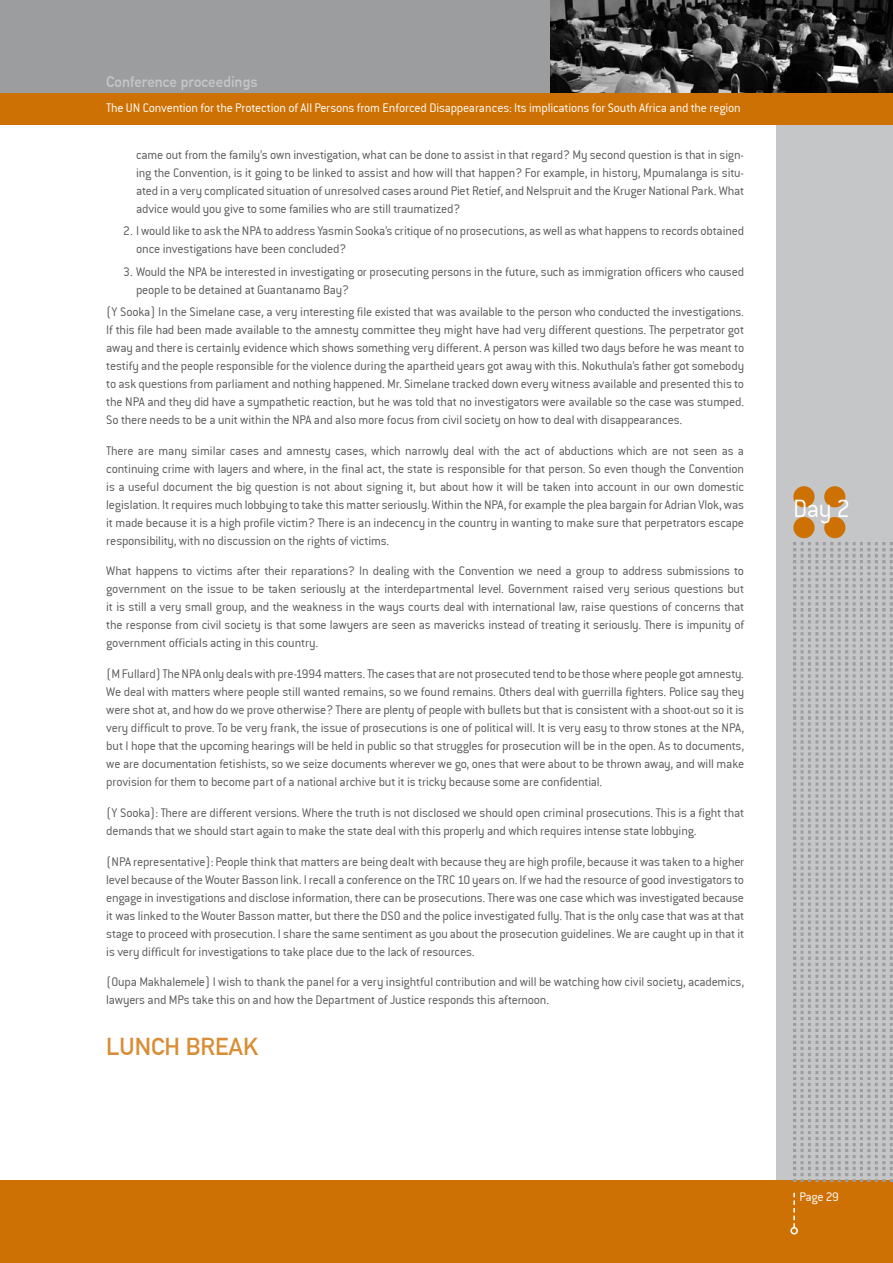
<style>
.page{position:relative;width:893px;height:1263px;background:#fff}
.page>*{position:absolute;margin:0;border:0;box-sizing:border-box;transform-origin:0 0}
.t1{font:27px "Conduit ITCTT Light";color:#fff}
.t2{font:24px "DIN Mittelschrift";color:#d88d36}
.t3{font:15px "DIN Mittelschrift";color:#c5c6c8}
.t4{font:13.5px/18px "Conduit ITCTT Light";letter-spacing:-.01em;color:#58585a;text-align:justify}
.t5{font:13.5px "Conduit ITCTT Light";letter-spacing:-.015em;color:#fff}
</style>
<div class="page">
<div style="left:776px;top:0;width:117px;height:1263px;background:#c5c6c8"></div>
<div style="left:0;top:1180px;width:893px;height:83px;background:#ce7104"></div>
<div style="left:0;top:0;width:893px;height:124px;background:#ce7104"></div>
<div style="left:0;top:0;width:893px;height:92px;background:#9c9d9f"></div>
<svg style="left:793px;top:1193px;width:2px;height:34px"></svg>
<div style="left:790px;top:1227px;width:8px;height:7px;border:2px solid #fff;border-radius:50%"></div>
<div style="left:793px;top:517px;width:22px;height:21px;background:#ce7104;border-radius:50%"></div>
<div style="left:824px;top:517px;width:21px;height:21px;background:#ce7104;border-radius:50%"></div>
<div style="left:793px;top:486px;width:22px;height:21px;background:#ce7104;border-radius:50%"></div>
<div style="left:824px;top:486px;width:21px;height:21px;background:#ce7104;border-radius:50%"></div>
<img style="left:794px;top:542px;width:99px;height:639px">
<img style="left:551px;top:0;width:342px;height:93px">
<p class="t3" style="left:106px;top:73px;width:153px">Conference proceedings</p>
<p class="t5" style="left:106px;top:100px;width:636px">The UN Convention for the Protection of All Persons from Enforced Disappearances: Its implications for South Africa and the region</p>
<p class="t4" style="left:136px;top:145px;width:610px">came out from the family’s own investigation, what can be done to assist in that regard? My second question is that in sign&shy;ing the Convention, is it going to be linked to assist and how will that happen? For example, in history, M pumalanga is situ&shy;ated in a very complicated situation of unresolved cases around Piet Retief, and Nelspruit and the Kruger National Park. What advice would you give to some families who are still traumatized?</p>
<p class="t4" style="left:136px;top:222px;width:610px;text-indent:-13px">2. I would like to ask the N PA to address Yasmin Sooka’s critique of no prosecutions, as well as what happens to records obtained once investigations have been concluded?</p>
<p class="t4" style="left:136px;top:262px;width:609px;text-indent:-13px">3. Would the N PA be interested in investigating or prosecuting persons in the future, such as immigration officers who caused people to be detained at Guantanamo Bay?</p>
<p class="t4" style="left:106px;top:302px;width:639px">(Y Sooka) In the Simelane case, a very interesting file existed that was available to the person who conducted the investigations.<br>If this file had been made available to the amnesty committee they might have had very different questions. The perpetrator got away and there is certainly evidence which shows something very different. A person was killed two days before he was meant to testify and the people responsible for the violence during the apartheid years got away with this. Nokuthula’s father got somebody to ask questions from parliament and nothing happened. M r. Simelane tracked down every witness available and presented this to the N PA and they did have a sympathetic reaction, but he was told that no investigators were available so the case was stumped.<br>So there needs to be a unit within the N PA and also more focus from civil society on how to deal with disappearances.</p>
<p class="t4" style="left:106px;top:441px;width:639px">There are many similar cases and amnesty cases, which narrowly deal with the act of abductions which are not seen as a continuing crime with layers and where, in the final act, the state is responsible for that person. So even though the Convention is a useful document the big question is not about signing it, but about how it will be taken into account in our own domestic legislation. It requires much lobbying to take this matter seriously. Within the N PA, for example the plea bargain for Adrian Vlok, was it made because it is a high profile victim? There is an indecency in the country in wanting to make sure that perpetrators escape responsibility, with no discussion on the rights of victims.</p>
<p class="t4" style="left:106px;top:562px;width:640px">What happens to victims after their reparations? In dealing with the Convention we need a group to address submissions to government on the issue to be taken seriously at the interdepartmental level. Government raised very serious questions but it is still a very small group, and the weakness in the ways courts deal with international law, raise questions of concerns that the response from civil society is that some lawyers are seen as mavericks instead of treating it seriously. There is impunity of government officials acting in this country.</p>
<p class="t4" style="left:106px;top:664px;width:639px">(M Fullard) The N PA only deals with pre-1994 matters. The cases that are not prosecuted tend to be those where people got amnesty.<br>We deal with matters where people still wanted remains, so we found remains. Others deal with guerrilla fighters. Police say they were shot at, and how do we prove otherwise? There are plenty of people with bullets but that is consistent with a shoot-out so it is very difficult to prove. To be very frank, the issue of prosecutions is one of political will. It is very easy to throw stones at the N PA, but I hope that the upcoming hearings will be held in public so that struggles for prosecution will be in the open. As to documents, we are documentation fetishists, so we seize documents wherever we go, ones that were about to be thrown away, and will make provision for them to become part of a national archive but it is tricky because some are confidential.</p>
<p class="t4" style="left:106px;top:803px;width:639px">(Y Sooka): There are different versions. Where the truth is not disclosed we should open criminal prosecutions. This is a fight that demands that we should start again to make the state deal with this properly and which requires intense state lobbying.</p>
<p class="t4" style="left:106px;top:852px;width:639px">(N PA representative): People think that matters are being dealt with because they are high profile, because it was taken to a higher level because of the Wouter Basson link. I recall a conference on the TR C 10 years on. If we had the resource of good investigators to engage in investigations and disclose information, there can be prosecutions. There was one case which was investigated because it was linked to the Wouter Basson matter, but there the DSO and the police investigated fully. That is the only case that was at that stage to proceed with prosecution. I share the same sentiment as you about the prosecution guidelines. We are caught up in that it is very difficult for investigations to take place due to the lack of resources.</p>
<p class="t4" style="left:106px;top:973px;width:639px">(Oupa Makhalemele) I wish to thank the panel for a very insightful contribution and will be watching how civil society, academics, lawyers and M Ps take this on and how the Department of Justice responds this afternoon.</p>
<h2 class="t2" style="left:106px;top:1032px;width:15px">LUN</h2>
<h2 class="t2" style="left:151px;top:1032px;width:50px">CH BREA</h2>
<h2 class="t2" style="left:243px;top:1032px;width:17px">K</h2>
<h1 class="t1" style="left:793px;top:492px;width:59px">Day 2</h1>
<p class="t5" style="left:799px;top:1188px;width:41px">Page 29</p>
</div>
